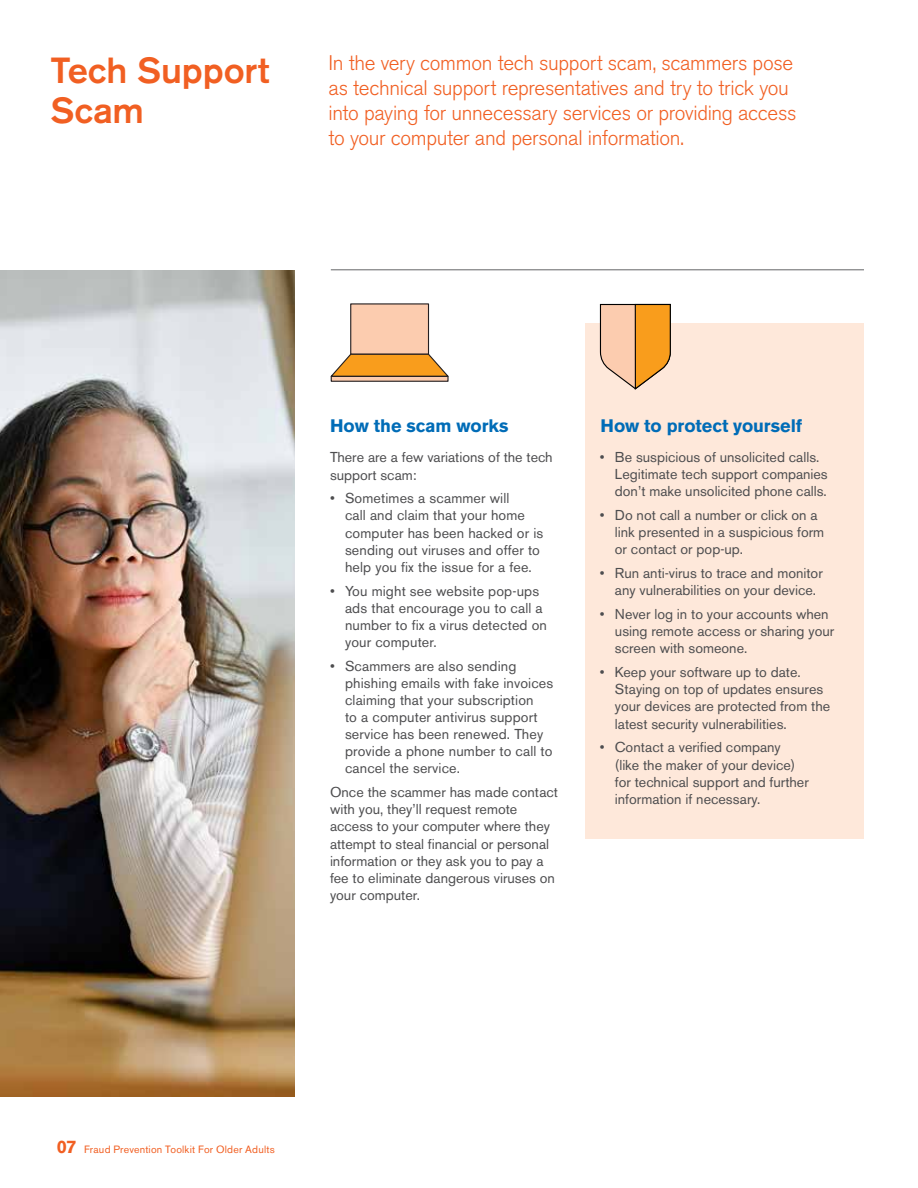
<style>
.page{position:relative;width:918px;height:1188px;background:#fff}
.page>*{position:absolute;margin:0;border:0;box-sizing:border-box;transform-origin:0 0}
.t1{font:500 36px/40.5px "Akzidenz Grotesk BE";color:#f15f22}
.t2{font:300 21px/25.2px "Akzidenz Grotesk BE";letter-spacing:-.015em;color:#f15f22}
.t3{font:700 18px "Akzidenz Grotesk BE";letter-spacing:-.005em;color:#006cb7}
.t4{font:14.25px/17.1px "Akzidenz Grotesk BE";color:#4d4d4f}
.t5{font:10.5px "Akzidenz Grotesk BE";letter-spacing:.02em;color:#f15f22}
.s1{font-weight:700;font-size:18px}
</style>
<div class="page">
<hr style="left:331px;top:270px;width:533px;height:1px;background:#636466">
<div style="left:585px;top:323px;width:279px;height:515px;background:#fee8da"></div>
<svg style="left:599px;top:303px;width:72px;height:87px"></svg>
<div style="left:350px;top:303px;width:79px;height:52px;background:#fcccaf;border:1px solid #241f21"></div>
<svg style="left:330px;top:353px;width:119px;height:24px"></svg>
<svg style="left:331px;top:376px;width:118px;height:6px"></svg>
<img style="left:0;top:271px;width:294px;height:826px">
<h1 class="t1" style="left:50px;top:49px;width:220px">Tech Support<br>Scam</h1>
<h2 class="t2" style="left:328px;top:50px;width:470px">In the very common tech support scam, scammers pose as technical support representatives and try to trick you into paying for unnecessary services or providing access to your computer and personal information.</h2>
<p class="t3" style="left:330px;top:415px;width:180px">How the scam works</p>
<p class="t4" style="left:330px;top:449px;width:224px">There are a few variations of the tech support scam:</p>
<p class="t4" style="left:345px;top:490px;width:200px;text-indent:-15px">• Sometimes a scammer will<br>call and claim that your home computer has been hacked or is sending out viruses and offer to help you fix the issue for a fee.</p>
<p class="t4" style="left:345px;top:582px;width:204px;text-indent:-15px">• You might see website pop-ups ads that encourage you to call a number to fix a virus detected on your computer.</p>
<p class="t4" style="left:345px;top:657px;width:210px;text-indent:-15px">• Scammers are also sending phishing emails with fake invoices claiming that your subscription<br>to a computer antivirus support service has been renewed. They provide a phone number to call to cancel the service.</p>
<p class="t4" style="left:330px;top:784px;width:230px">Once the scammer has made contact with you, they’ll request remote access to your computer where they attempt to steal financial or personal information or they ask you to pay a fee to eliminate dangerous viruses on your computer.</p>
<p class="t3" style="left:600px;top:415px;width:203px">How to protect yourself</p>
<p class="t4" style="left:615px;top:449px;width:214px;text-indent:-15px">• Be suspicious of unsolicited calls.<br>Legitimate tech support companies don’t make unsolicited phone calls.</p>
<p class="t4" style="left:615px;top:507px;width:211px;text-indent:-15px">• Do not call a number or click on a link presented in a suspicious form or contact or pop-up.</p>
<p class="t4" style="left:600px;top:565px;width:224px;text-align:center">• Run anti-virus to trace and monitor any vulnerabilities on your device.</p>
<p class="t4" style="left:615px;top:606px;width:221px;text-indent:-15px">• Never log in to your accounts when using remote access or sharing your screen with someone.</p>
<p class="t4" style="left:615px;top:664px;width:217px;text-indent:-15px">• Keep your software up to date.<br>Staying on top of updates ensures your devices are protected from the latest security vulnerabilities.</p>
<p class="t4" style="left:615px;top:739px;width:195px;text-indent:-15px">• Contact a verified company<br>(like the maker of your device) for technical support and further information if necessary.</p>
<p class="t5" style="left:57px;top:1143px;width:219px"><span class="s1">07</span> Fraud Prevention Toolkit For Older Adults</p>
</div>
